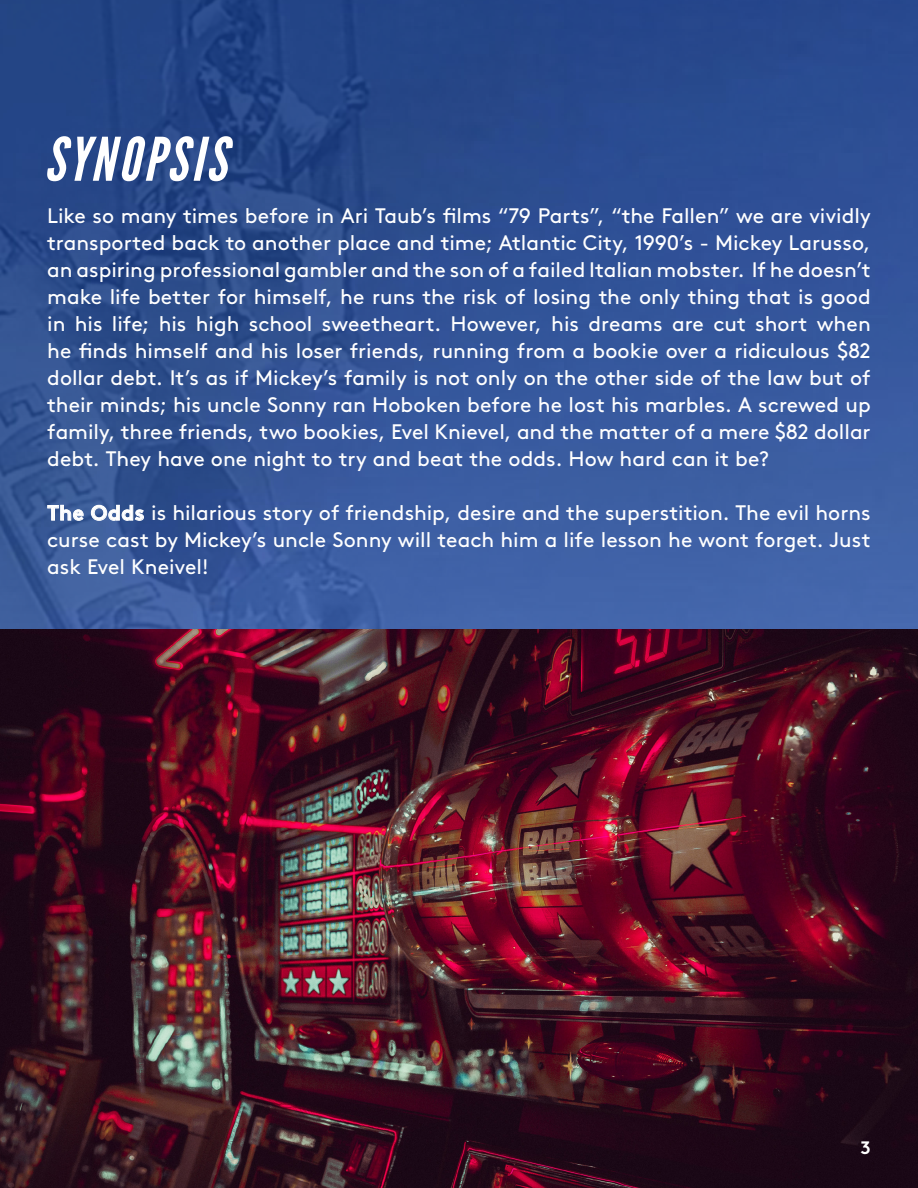
<style>
.page{position:relative;width:918px;height:1188px;background:#fff}
.page>*{position:absolute;margin:0;border:0;box-sizing:border-box;transform-origin:0 0}
.t1{font:italic 60px "League Gothic";letter-spacing:.055em;color:#fff}
.t2{font:21px/27px "Brown";color:#fff;text-align:justify}
.t3{font:700 18px "Brown";color:#fff}
.s1{font-weight:700}
</style>
<div class="page">
<img style="left:0;top:0;width:918px;height:630px">
<img style="left:0;top:630px;width:918px;height:558px">
<p class="t1" style="left:44px;top:125px;width:184px">SYNOPSIS</p>
<p class="t2" style="left:47px;top:201px;width:825px">Like so many times before in Ari Taub’s films “79 Parts”, “the Fallen” we are vividly transported back to another place and time; Atlantic City, 1990’s - Mickey Larusso, an aspiring professional gambler and the son of a failed Italian mobster. If he doesn’t make life better for himself, he runs the risk of losing the only thing that is good in his life; his high school sweetheart. However, his dreams are cut short when he finds himself and his loser friends, running from a bookie over a ridiculous $82 dollar debt. It’s as if Mickey’s family is not only on the other side of the law but of their minds; his uncle Sonny ran Hoboken before he lost his marbles. A screwed up family, three friends, two bookies, Evel Knievel, and the matter of a mere $82 dollar debt. They have one night to try and beat the odds. How hard can it be?</p>
<p class="t2" style="left:47px;top:498px;width:825px"><span class="s1">The Odds</span> is hilarious story of friendship, desire and the superstition. The evil horns curse cast by Mickey’s uncle Sonny will teach him a life lesson he wont forget. Just ask Evel Kneivel!</p>
<p class="t3" style="left:860px;top:1133px;width:12px">3</p>
</div>
